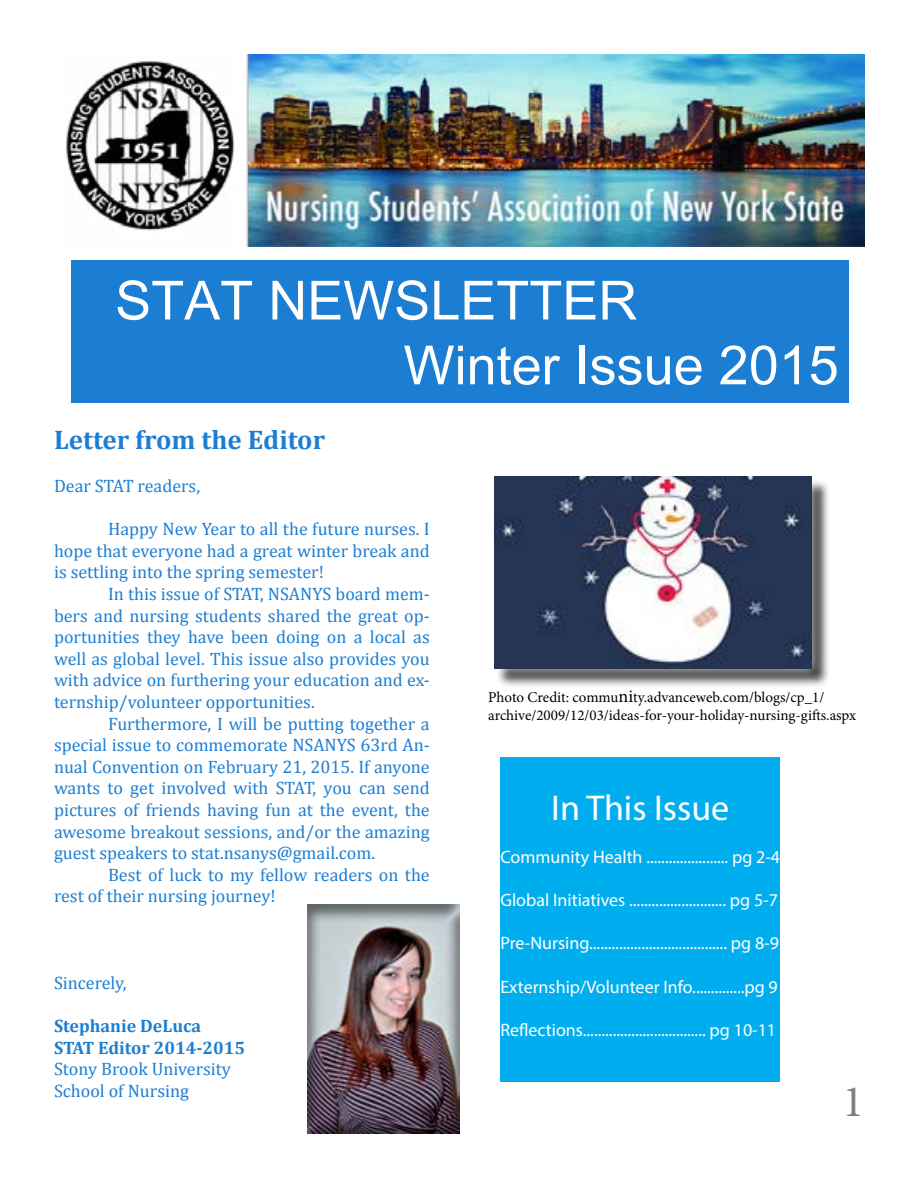
<style>
.page{position:relative;width:918px;height:1188px;background:#fff}
.page>*{position:absolute;margin:0;border:0;box-sizing:border-box;transform-origin:0 0}
.t1{font:54px/64.8px "Arial Unicode MS";color:#fff}
.t2{font:45px "Minion Pro";color:#7e8083}
.t3{font:36px "Myriad Pro";color:#fff}
.t4{font:700 27px "Cambria";color:#1c7ed3}
.t5{font:18px/21.6px "Cambria";color:#1c7ed3;text-align:justify}
.t6{font:18px "Myriad Pro";color:#fff}
.t7{font:700 18px/21.6px "Cambria";color:#1c7ed3}
.t8{font:15px/18px "Minion Pro";letter-spacing:-.005em;color:#000}
.s1{font-size:18px}
</style>
<div class="page">
<img style="left:66px;top:54px;width:798px;height:193px">
<div style="left:71px;top:260px;width:778px;height:142px;background:#1c7ed3"></div>
<div style="left:500px;top:757px;width:280px;height:325px;background:#00aeef"></div>
<div style="left:496px;top:479px;width:334px;height:209px;background:#000;opacity:.75"></div>
<div style="left:485px;top:467px;width:336px;height:212px;background:#fff;opacity:.75"></div>
<img style="left:494px;top:477px;width:318px;height:192px">
<div style="left:295px;top:895px;width:177px;height:240px;background:#000;opacity:.5"></div>
<h1 class="t1" style="left:404px;top:267px;width:437px;text-indent:-288px">STAT NEWSLETTER<br>Winter Issue 2015</h1>
<h3 class="t4" style="left:54px;top:421px;width:273px">Letter from the Editor</h3>
<p class="t5" style="left:54px;top:475px;width:148px">Dear STAT readers,</p>
<p class="t5" style="left:54px;top:518px;width:377px;text-indent:54px">Happy New Year to all the future nurses. I hope that everyone had a great winter break and is settling into the spring semester!</p>
<p class="t5" style="left:54px;top:583px;width:377px;text-indent:54px">In this issue of STAT, NSANYS board mem&shy;bers and nursing students shared the great op&shy;portunities they have been doing on a local as well as global level. This issue also provides you with advice on furthering your education and ex&shy;ternship/volunteer opportunities.</p>
<p class="t5" style="left:54px;top:713px;width:377px;text-indent:54px">Furthermore, I will be putting together a special issue to commemorate NSANYS 63rd An&shy;nual Convention on February 21, 2015. If anyone wants to get involved with STAT, you can send pictures of friends having fun at the event, the awesome breakout sessions, and/or the amazing guest speakers to stat.nsanys@gmail.com.</p>
<p class="t5" style="left:54px;top:864px;width:377px;text-indent:54px">Best of luck to my fellow readers on the rest of their nursing journey!</p>
<p class="t5" style="left:54px;top:972px;width:74px">Sincerely,</p>
<p class="t7" style="left:54px;top:1015px;width:193px">Stephanie DeLuca<br>STAT Editor 2014-2015</p>
<p class="t5" style="left:54px;top:1058px;width:179px">Stony Brook University<br>School of Nursing</p>
<p class="t8" style="left:488px;top:689px;width:370px">Photo Credit: commu<span class="s1">ni</span>ty.advanceweb.com/blogs/cp_1/ archive/2009/12/03/ideas-for-your-holiday-nursing-gifts.aspx</p>
<h3 class="t3" style="left:551px;top:785px;width:180px">In This Issue</h3>
<p class="t6" style="left:500px;top:846px;width:281px">Community Health ...................... pg 2-4</p>
<p class="t6" style="left:500px;top:889px;width:279px">Global Initiatives .......................... pg 5-7</p>
<p class="t6" style="left:500px;top:932px;width:280px">Pre-Nursing..................................... pg 8-9</p>
<p class="t6" style="left:500px;top:975px;width:279px">Externship/Volunteer Info..............pg 9</p>
<p class="t6" style="left:500px;top:1019px;width:277px">Reflections................................. pg 10-11</p>
<h2 class="t2" style="left:842px;top:1072px;width:23px">1</h2>
</div>
